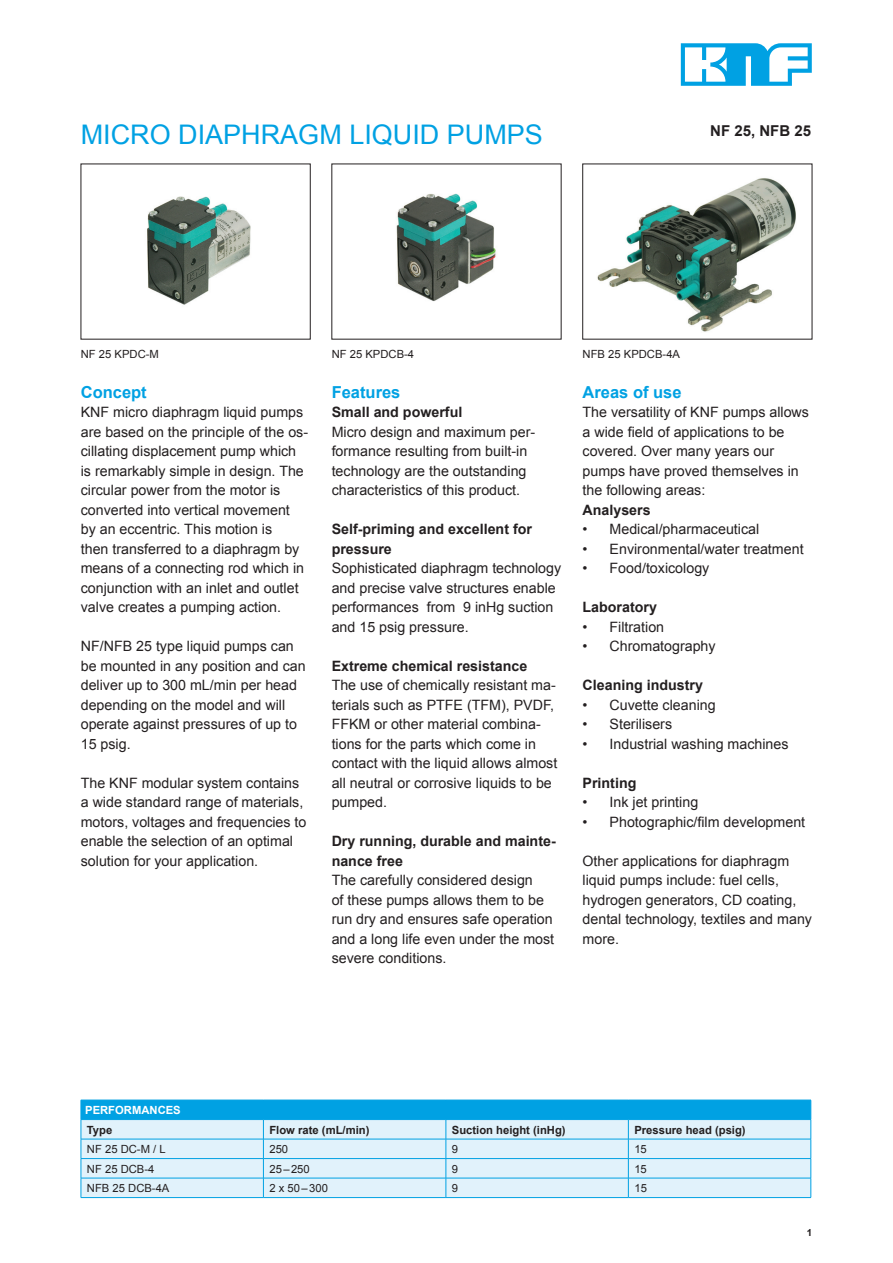
<style>
.page{position:relative;width:893px;height:1263px;background:#fff}
.page>*{position:absolute;margin:0;border:0;box-sizing:border-box;transform-origin:0 0}
.t1{font:27px "Arial";color:#00a1e3}
.t2{font:700 16.5px "Arial";color:#00a1e3}
.t3{font:700 15px "Arial";color:#231f20}
.t4{font:14.25px/19.5px "Arial";color:#231f20}
.t5{font:700 14.25px/19.5px "Arial";color:#231f20}
.t6{font:11.25px "Arial";color:#231f20}
.t7{font:700 11.25px "Arial";color:#231f20}
.t8{font:700 11.25px "Arial";color:#fff}
.t9{font:700 9.75px "Arial";color:#231f20}
</style>
<div class="page">
<hr style="left:81px;top:1197px;width:182px;height:1px;background:#00a1e3">
<hr style="left:263px;top:1197px;width:183px;height:1px;background:#00a1e3">
<hr style="left:446px;top:1197px;width:182px;height:1px;background:#00a1e3">
<hr style="left:628px;top:1197px;width:183px;height:1px;background:#00a1e3">
<svg style="left:81px;top:1100px;width:731px;height:97px;background:#acdff5"></svg>
<hr style="left:81px;top:1119px;width:182px;height:1px;background:#00a1e3">
<hr style="left:263px;top:1119px;width:183px;height:1px;background:#00a1e3">
<hr style="left:446px;top:1119px;width:182px;height:1px;background:#00a1e3">
<hr style="left:628px;top:1119px;width:183px;height:1px;background:#00a1e3">
<svg style="left:681px;top:43px;width:131px;height:43px"></svg>
<img style="left:147px;top:196px;width:104px;height:109px">
<img style="left:396px;top:193px;width:100px;height:108px">
<img style="left:597px;top:178px;width:199px;height:154px">
<h1 class="t1" style="left:81px;top:117px;width:464px">MICRO DIAPHRAGM LIQUID PUMPS</h1>
<p class="t3" style="left:710px;top:120px;width:102px">NF 25, NFB 25</p>
<p class="t6" style="left:81px;top:346px;width:80px">NF 25 KPDC-M</p>
<p class="t6" style="left:332px;top:346px;width:84px">NF 25 KPDCB-4</p>
<p class="t6" style="left:583px;top:346px;width:99px">NFB 25 KPDCB-4A</p>
<p class="t2" style="left:81px;top:381px;width:67px">Concept</p>
<p class="t4" style="left:81px;top:403px;width:229px">KNF micro diaphragm liquid pumps are based on the principle of the os&shy;cillating displacement pump which is remarkably simple in design. The circular power from the motor is converted into vertical movement by an eccentric. This motion is<br>then transferred to a diaphragm by means of a connecting rod which in conjunction with an inlet and outlet valve creates a pumping action.</p>
<p class="t4" style="left:81px;top:637px;width:226px">NF/NFB 25 type liquid pumps can be mounted in any position and can deliver up to 300 mL/min per head depending on the model and will operate against pressures of up to<br>15 psig.</p>
<p class="t4" style="left:81px;top:773px;width:227px">The KNF modular system contains a wide standard range of materials, motors, voltages and frequencies to enable the selection of an optimal solution for your application.</p>
<p class="t2" style="left:332px;top:381px;width:70px">Features</p>
<p class="t5" style="left:332px;top:403px;width:132px">Small and powerful</p>
<p class="t4" style="left:332px;top:422px;width:205px">Micro design and maximum per&shy;formance resulting from built-in technology are the outstanding characteristics of this product.</p>
<p class="t5" style="left:332px;top:520px;width:202px">Self-priming and excellent for pressure</p>
<p class="t4" style="left:332px;top:559px;width:231px">Sophisticated diaphragm technology and precise valve structures enable performances from 9 inHg suction and 15 psig pressure.</p>
<p class="t5" style="left:332px;top:657px;width:197px">Extreme chemical resistance</p>
<p class="t4" style="left:332px;top:676px;width:227px">The use of chemically resistant ma&shy;terials such as PTFE (TFM), PVDF,<br>FFKM or other material combina&shy;tions for the parts which come in contact with the liquid allows almost all neutral or corrosive liquids to be pumped.</p>
<p class="t5" style="left:332px;top:832px;width:226px">Dry running, durable and mainte&shy;nance free</p>
<p class="t4" style="left:332px;top:871px;width:224px">The carefully considered design<br>of these pumps allows them to be run dry and ensures safe operation and a long life even under the most severe conditions.</p>
<p class="t2" style="left:583px;top:381px;width:101px">Areas of use</p>
<p class="t4" style="left:583px;top:403px;width:228px">The versatility of KNF pumps allows a wide field of applications to be covered. Over many years our pumps have proved themselves in the following areas:</p>
<p class="t5" style="left:583px;top:501px;width:70px">Analysers</p>
<p class="t4" style="left:583px;top:520px;width:178px">• Medical/pharmaceutical</p>
<p class="t4" style="left:583px;top:539px;width:223px">• Environmental/water treatment</p>
<p class="t4" style="left:583px;top:559px;width:128px">• Food/toxicology</p>
<p class="t5" style="left:583px;top:598px;width:76px">Laboratory</p>
<p class="t4" style="left:583px;top:617px;width:83px">• Filtration</p>
<p class="t4" style="left:583px;top:637px;width:135px">• Chromatography</p>
<p class="t5" style="left:583px;top:676px;width:122px">Cleaning industry</p>
<p class="t4" style="left:583px;top:695px;width:135px">• Cuvette cleaning</p>
<p class="t4" style="left:583px;top:715px;width:91px">• Sterilisers</p>
<p class="t4" style="left:583px;top:734px;width:207px">• Industrial washing machines</p>
<p class="t5" style="left:583px;top:774px;width:55px">Printing</p>
<p class="t4" style="left:583px;top:793px;width:117px">• Ink jet printing</p>
<p class="t4" style="left:583px;top:812px;width:224px">• Photographic/film development</p>
<p class="t4" style="left:583px;top:851px;width:231px">Other applications for diaphragm liquid pumps include: fuel cells, hydrogen generators, CD coating, dental technology, textiles and many more.</p>
<p class="t8" style="left:85px;top:1102px;width:97px">PERFORMANCES</p>
<p class="t7" style="left:87px;top:1122px;width:27px">Type</p>
<p class="t7" style="left:269px;top:1122px;width:102px">Flow rate (mL/min)</p>
<p class="t7" style="left:452px;top:1122px;width:115px">Suction height (inHg)</p>
<p class="t7" style="left:634px;top:1122px;width:113px">Pressure head (psig)</p>
<p class="t6" style="left:87px;top:1142px;width:80px">NF 25 DC-M / L</p>
<p class="t6" style="left:269px;top:1142px;width:20px">250</p>
<p class="t6" style="left:452px;top:1142px;width:8px">9</p>
<p class="t6" style="left:634px;top:1142px;width:14px">15</p>
<p class="t6" style="left:87px;top:1161px;width:69px">NF 25 DCB-4</p>
<p class="t6" style="left:269px;top:1161px;width:42px">25–250</p>
<p class="t6" style="left:452px;top:1161px;width:8px">9</p>
<p class="t6" style="left:634px;top:1161px;width:14px">15</p>
<p class="t6" style="left:87px;top:1181px;width:84px">NFB 25 DCB-4A</p>
<p class="t6" style="left:269px;top:1181px;width:60px">2 x 50–300</p>
<p class="t6" style="left:452px;top:1181px;width:8px">9</p>
<p class="t6" style="left:634px;top:1181px;width:14px">15</p>
<p class="t9" style="left:807px;top:1226px;width:7px">1</p>
</div>
